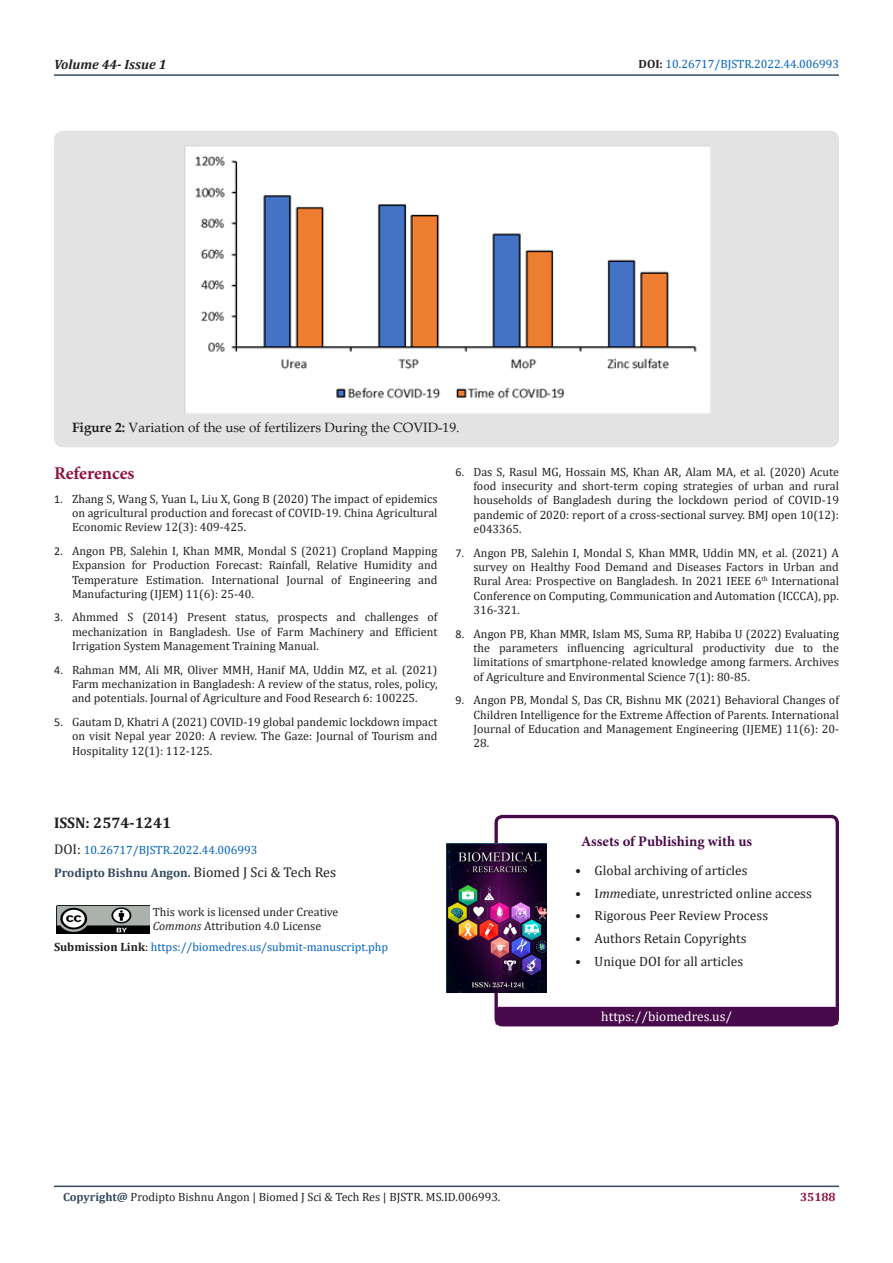
<style>
.page{position:relative;width:893px;height:1263px;background:#fff}
.page>*{position:absolute;margin:0;border:0;box-sizing:border-box;transform-origin:0 0}
.List_Paragraph{font:700 18px "Minion Pro";letter-spacing:-.005em;color:#8f133a}
.t1{font:700 15.3px "Cambria";color:#231f20}
.t2{font:700 14.7px "Minion Pro";color:#480a4b}
.t3{font:13.5px "Cambria";color:#231f20}
.t4{font:13.5px "Book Antiqua";color:#231f20}
.t5{font:13.5px "Cambria";color:#fff}
.t6{font:italic 700 13.5px "Cambria";color:#231f20}
.t7{font:700 12.6px "Cambria";color:#34495e}
.t8{font:12px/14.4px "Cambria";color:#231f20;text-align:justify}
.t9{font:12px "Cambria";color:#0563c1}
.t10{font:700 12px "Cambria";color:#8f133a}
.s1{font-weight:700;color:#231f20}
.s2{font-weight:700}
.s3{font-family:"Calibri"}
.s4{font-size:14.1px;color:#231f20}
.s5{font-weight:400;font-size:14.1px;color:#231f20}
.s6{font-style:italic}
.s7{color:#231f20}
.s8{font-weight:700;color:#34495e}
</style>
<div class="page">
<hr style="left:54px;top:1185px;width:785px;height:2px;background:#34495e">
<hr style="left:54px;top:74px;width:785px;height:2px;background:#34495e">
<div style="left:54px;top:131px;width:785px;height:316px;background:#e3e3e3;border-radius:9px"></div>
<img style="left:184px;top:146px;width:526px;height:268px">
<div style="left:494px;top:815px;width:345px;height:211px;border:3px solid #480a4b;border-radius:6px"></div>
<div style="left:496px;top:1007px;width:341px;height:17px;background:#480a4b"></div>
<img style="left:447px;top:843px;width:100px;height:150px">
<img style="left:57px;top:905px;width:93px;height:29px">
<p class="t6" style="left:54px;top:55px;width:114px">Volume 44- Issue 1</p>
<p class="t9" style="left:639px;top:57px;width:202px"><span class="s1">DOI:</span> 10.26717/BJSTR.2022.44.006993</p>
<p class="t4" style="left:72px;top:418px;width:389px"><span class="s2">Figure 2:</span> Variation of the use of fertilizers During the COVID-19.</p>
<p class="List_Paragraph" style="left:54px;top:461px;width:82px">References</p>
<p class="t8" style="left:72px;top:491px;width:367px;text-indent:-18px"><span class="s3">1.</span> Zhang S, Wang S, Yuan L, Liu X, Gong B (2020) The impact of epidemics on agricultural production and forecast of COVID-19. China Agricultural Economic Review 12(3): 409-425.</p>
<p class="t8" style="left:72px;top:543px;width:367px;text-indent:-18px"><span class="s3">2.</span> Angon PB, Salehin I, Khan MMR, Mondal S (2021) Cropland Mapping Expansion for Production Forecast: Rainfall, Relative Humidity and Temperature Estimation. International Journal of Engineering and Manufacturing (IJEM) 11(6): 25-40.</p>
<p class="t8" style="left:72px;top:610px;width:367px;text-indent:-18px"><span class="s3">3.</span> Ahmmed S (2014) Present status, prospects and challenges of mechanization in Bangladesh. Use of Farm Machinery and Efficient Irrigation System Management Training Manual.</p>
<p class="t8" style="left:72px;top:662px;width:367px;text-indent:-18px"><span class="s3">4.</span> Rahman MM, Ali MR, Oliver MMH, Hanif MA, Uddin MZ, et al. (2021)<br>Farm mechanization in Bangladesh: A review of the status, roles, policy, and potentials. Journal of Agriculture and Food Research 6: 100225.</p>
<p class="t8" style="left:72px;top:714px;width:367px;text-indent:-18px"><span class="s3">5.</span> Gautam D, Khatri A (2021) COVID-19 global pandemic lockdown impact on visit Nepal year 2020: A review. The Gaze: Journal of Tourism and Hospitality 12(1): 112-125.</p>
<p class="t8" style="left:473px;top:464px;width:367px;text-indent:-18px"><span class="s3">6.</span> Das S, Rasul MG, Hossain MS, Khan AR, Alam MA, et al. (2020) Acute food insecurity and short-term coping strategies of urban and rural households of Bangladesh during the lockdown period of COVID-19 pandemic of 2020: report of a cross-sectional survey. BMJ open 10(12): e043365.</p>
<p class="t8" style="left:473px;top:545px;width:367px;text-indent:-18px"><span class="s3">7.</span> Angon PB, Salehin I, Mondal S, Khan MMR, Uddin MN, et al. (2021) A survey on Healthy Food Demand and Diseases Factors in Urban and Rural Area: Prospective on Bangladesh. In 2021 IEEE 6<sup>th</sup> International Conference on Computing, Communication and Automation (ICCCA), pp.<br>316-321.</p>
<p class="t8" style="left:473px;top:626px;width:367px;text-indent:-18px"><span class="s3">8.</span> Angon PB, Khan MMR, Islam MS, Suma RP, Habiba U (2022) Evaluating the parameters influencing agricultural productivity due to the limitations of smartphone-related knowledge among farmers. Archives of Agriculture and Environmental Science 7(1): 80-85.</p>
<p class="t8" style="left:473px;top:693px;width:367px;text-indent:-18px"><span class="s3">9.</span> Angon PB, Mondal S, Das CR, Bishnu MK (2021) Behavioral Changes of Children Intelligence for the Extreme Affection of Parents. International Journal of Education and Management Engineering (IJEME) 11(6): 20- 28.</p>
<p class="t1" style="left:54px;top:812px;width:119px">ISSN: 2574-1241</p>
<p class="t9" style="left:54px;top:843px;width:205px"><span class="s4">DOI:</span> 10.26717/BJSTR.2022.44.006993</p>
<p class="t7" style="left:54px;top:864px;width:284px">Prodipto Bishnu Angon. <span class="s5">Biomed J Sci &amp; Tech Res</span></p>
<p class="t8" style="left:153px;top:904px;width:187px">This work is licensed under Creative</p>
<p class="t8" style="left:153px;top:919px;width:170px"><span class="s6">Commons</span> Attribution 4.0 License</p>
<p class="t9" style="left:54px;top:939px;width:336px"><span class="s1">Submission Link</span><span class="s7">:</span> https://biomedres.us/submit-manuscript.php</p>
<p class="t8" style="left:63px;top:1190px;width:439px"><span class="s8">Copyright@</span> Prodipto Bishnu Angon | Biomed J Sci &amp; Tech Res | BJSTR. MS.ID.006993.</p>
<p class="t2" style="left:581px;top:830px;width:172px">Assets of Publishing with us</p>
<p class="t3" style="left:575px;top:862px;width:174px">• Global archiving of articles</p>
<p class="t3" style="left:575px;top:885px;width:238px">• I<span class="s6">mm</span>ediate, unrestricted online access</p>
<p class="t3" style="left:575px;top:908px;width:194px">• Rigorous Peer Review Process</p>
<p class="t3" style="left:575px;top:931px;width:173px">• Authors Retain Copyrights</p>
<p class="t3" style="left:575px;top:954px;width:169px">• Unique DOI for all articles</p>
<p class="t5" style="left:601px;top:1008px;width:132px">https://biomedres.us/</p>
<p class="t10" style="left:800px;top:1188px;width:37px">35188</p>
</div>
